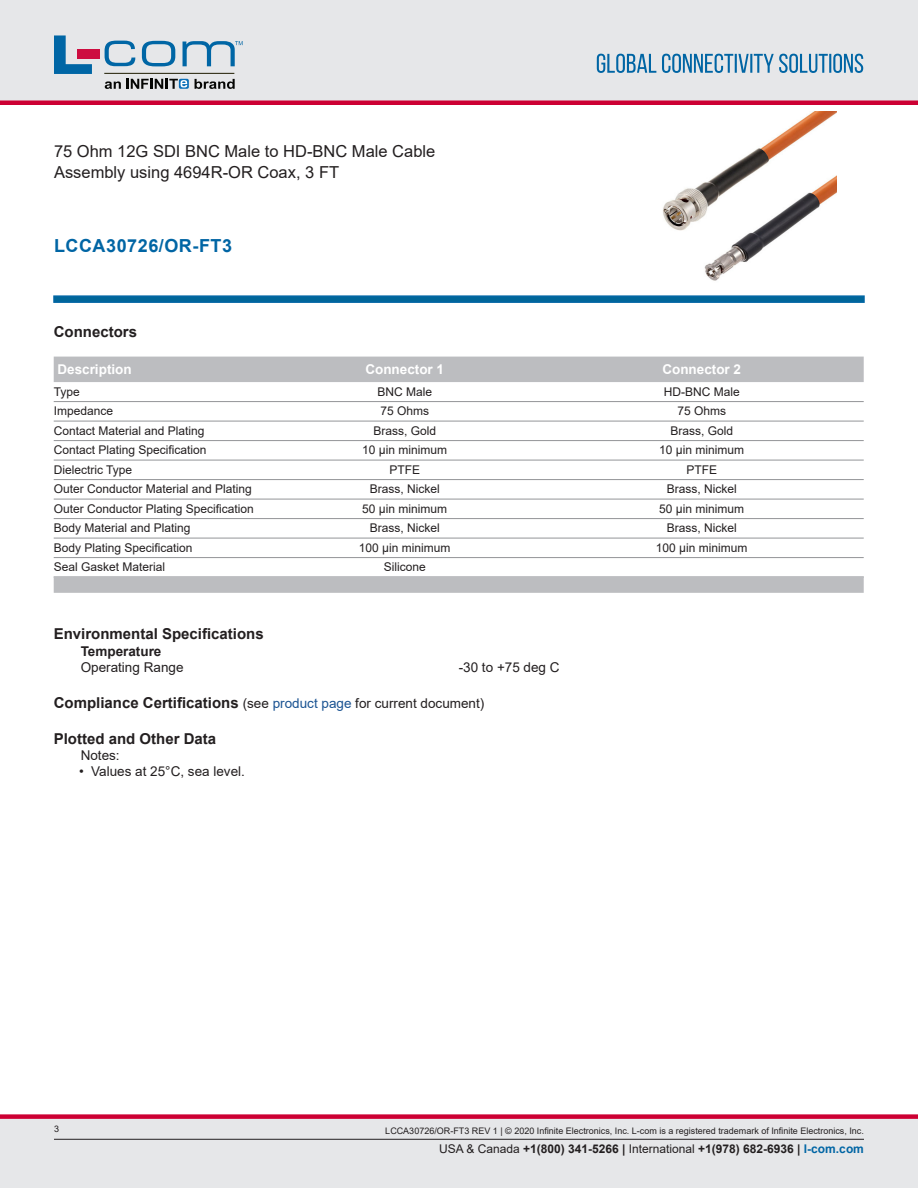
<style>
.page{position:relative;width:918px;height:1188px;background:#fff}
.page>*{position:absolute;margin:0;border:0;box-sizing:border-box;transform-origin:0 0}
.PN{font:700 18px "Arial";letter-spacing:.03em;color:#0065a4}
.Web_Description_Para{font:16.5px/21px "Arial";color:#231f20}
.Head1_for_Compliance{font:700 15px "Arial";color:#231f20}
.Head1{font:700 15px "Arial";color:#231f20}
.Head2{font:700 15px "Arial";color:#231f20}
.Specs_Para{font:13.5px "Arial";color:#231f20}
.LCOM_Table_Header_Lo{font:700 13.5px "Arial";color:#fff}
.Head2_after_Head1{font:700 13.5px "Arial";color:#231f20}
.Table_Body_Connector{font:12px "Arial";color:#231f20}
.t1{font:700 12px "Arial";color:#231f20}
.t2{font:9px "Arial";color:#231f20}
.s1{font-weight:400;font-size:13.5px}
.s2{font-weight:400;font-size:13.5px;color:#1a5392}
.s3{font-weight:400}
.s4{color:#0065a4}
</style>
<div class="page">
<svg style="left:53px;top:295px;width:812px;height:8px;fill:#00669f"></svg>
<img style="left:663px;top:111px;width:173px;height:170px">
<div style="left:54px;top:357px;width:810px;height:25px;background:#bcbdc0"></div>
<hr style="left:54px;top:401px;width:810px;height:1px;background:#939598">
<hr style="left:54px;top:421px;width:810px;height:1px;background:#939598">
<hr style="left:54px;top:440px;width:810px;height:1px;background:#939598">
<hr style="left:54px;top:460px;width:810px;height:1px;background:#939598">
<hr style="left:54px;top:479px;width:810px;height:1px;background:#939598">
<hr style="left:54px;top:499px;width:810px;height:1px;background:#939598">
<hr style="left:54px;top:518px;width:810px;height:1px;background:#939598">
<hr style="left:54px;top:538px;width:810px;height:1px;background:#939598">
<hr style="left:54px;top:557px;width:810px;height:1px;background:#939598">
<div style="left:54px;top:576px;width:810px;height:17px;background:#bcbdc0"></div>
<div style="left:0;top:0;width:918px;height:102px;background:#e6e7e9"></div>
<div style="left:0;top:100px;width:918px;height:5px;background:#c03"></div>
<div style="left:0;top:1119px;width:918px;height:69px;background:#e6e7e9"></div>
<div style="left:0;top:1114px;width:918px;height:5px;background:#c03"></div>
<hr style="left:54px;top:1139px;width:810px;height:1px;background:#231f20">
<hr style="left:104px;top:73px;width:130px;height:1px;background:#1d1b00">
<svg style="left:54px;top:35px;width:38px;height:39px"></svg>
<svg style="left:142px;top:41px;width:33px;height:25px"></svg>
<svg style="left:105px;top:41px;width:30px;height:25px"></svg>
<div style="left:77px;top:49px;width:23px;height:9px;background:#cd0d40"></div>
<svg style="left:179px;top:79px;width:10px;height:10px"></svg>
<svg style="left:127px;top:79px;width:60px;height:10px"></svg>
<svg style="left:195px;top:79px;width:40px;height:10px"></svg>
<svg style="left:105px;top:81px;width:16px;height:8px"></svg>
<svg style="left:183px;top:41px;width:60px;height:25px"></svg>
<svg style="left:597px;top:54px;width:266px;height:19px"></svg>
<h1 class="Web_Description_Para" style="left:54px;top:141px;width:383px">75 Ohm 12G SDI BNC Male to HD-BNC Male Cable<br>Assembly using 4694R-OR Coax, 3 FT</h1>
<p class="PN" style="left:54px;top:233px;width:180px">LCCA30726/OR-FT3</p>
<p class="Head2" style="left:54px;top:321px;width:85px">Connectors</p>
<p class="LCOM_Table_Header_Lo" style="left:57px;top:360px;width:76px">Description</p>
<p class="LCOM_Table_Header_Lo" style="left:365px;top:360px;width:80px">Connector 1</p>
<p class="LCOM_Table_Header_Lo" style="left:662px;top:360px;width:80px">Connector 2</p>
<p class="Table_Body_Connector" style="left:54px;top:383px;width:28px">Type</p>
<p class="Table_Body_Connector" style="left:377px;top:383px;width:56px">BNC Male</p>
<p class="Table_Body_Connector" style="left:664px;top:383px;width:77px">HD-BNC Male</p>
<p class="Table_Body_Connector" style="left:54px;top:403px;width:61px">Impedance</p>
<p class="Table_Body_Connector" style="left:380px;top:403px;width:50px">75 Ohms</p>
<p class="Table_Body_Connector" style="left:677px;top:403px;width:50px">75 Ohms</p>
<p class="Table_Body_Connector" style="left:54px;top:422px;width:152px">Contact Material and Plating</p>
<p class="Table_Body_Connector" style="left:373px;top:422px;width:64px">Brass, Gold</p>
<p class="Table_Body_Connector" style="left:670px;top:422px;width:64px">Brass, Gold</p>
<p class="Table_Body_Connector" style="left:54px;top:442px;width:154px">Contact Plating Specification</p>
<p class="Table_Body_Connector" style="left:362px;top:442px;width:86px">10 µin minimum</p>
<p class="Table_Body_Connector" style="left:659px;top:442px;width:86px">10 µin minimum</p>
<p class="Table_Body_Connector" style="left:54px;top:461px;width:80px">Dielectric Type</p>
<p class="Table_Body_Connector" style="left:389px;top:461px;width:32px">PTFE</p>
<p class="Table_Body_Connector" style="left:686px;top:461px;width:32px">PTFE</p>
<p class="Table_Body_Connector" style="left:54px;top:481px;width:200px">Outer Conductor Material and Plating</p>
<p class="Table_Body_Connector" style="left:370px;top:481px;width:72px">Brass, Nickel</p>
<p class="Table_Body_Connector" style="left:667px;top:481px;width:72px">Brass, Nickel</p>
<p class="Table_Body_Connector" style="left:54px;top:500px;width:202px">Outer Conductor Plating Specification</p>
<p class="Table_Body_Connector" style="left:362px;top:500px;width:86px">50 µin minimum</p>
<p class="Table_Body_Connector" style="left:659px;top:500px;width:86px">50 µin minimum</p>
<p class="Table_Body_Connector" style="left:54px;top:520px;width:138px">Body Material and Plating</p>
<p class="Table_Body_Connector" style="left:370px;top:520px;width:72px">Brass, Nickel</p>
<p class="Table_Body_Connector" style="left:667px;top:520px;width:72px">Brass, Nickel</p>
<p class="Table_Body_Connector" style="left:54px;top:539px;width:140px">Body Plating Specification</p>
<p class="Table_Body_Connector" style="left:359px;top:539px;width:93px">100 µin minimum</p>
<p class="Table_Body_Connector" style="left:656px;top:539px;width:93px">100 µin minimum</p>
<p class="Table_Body_Connector" style="left:54px;top:559px;width:113px">Seal Gasket Material</p>
<p class="Table_Body_Connector" style="left:384px;top:559px;width:44px">Silicone</p>
<p class="Head1" style="left:54px;top:623px;width:212px">Environmental Specifications</p>
<p class="Head2_after_Head1" style="left:81px;top:641px;width:82px">Temperature</p>
<p class="Specs_Para" style="left:81px;top:658px;width:104px">Operating Range</p>
<p class="Specs_Para" style="left:459px;top:658px;width:102px">-30 to +75 deg C</p>
<p class="Head1_for_Compliance" style="left:54px;top:692px;width:432px">Compliance Certifications <span class="s1">(see</span> <span class="s2">product page</span> <span class="s1">for current document)</span></p>
<p class="Head1_for_Compliance" style="left:54px;top:728px;width:164px">Plotted and Other Data</p>
<p class="Specs_Para" style="left:81px;top:746px;width:41px">Notes:</p>
<p class="Specs_Para" style="left:79px;top:762px;width:167px">• Values at 25°C, sea level.</p>
<p class="t2" style="left:54px;top:1123px;width:7px">3</p>
<p class="t2" style="left:385px;top:1125px;width:480px">LCCA30726/OR-FT3 REV 1 | © 2020 Infinite Electronics, Inc. L-com is a registered trademark of Infinite Electronics, Inc.</p>
<p class="t1" style="left:439px;top:1140px;width:426px"><span class="s3">USA &amp; Canada</span> +1(800) 341-5266 | <span class="s3">International</span> +1(978) 682-6936 | <span class="s4">l-com.com</span></p>
</div>
